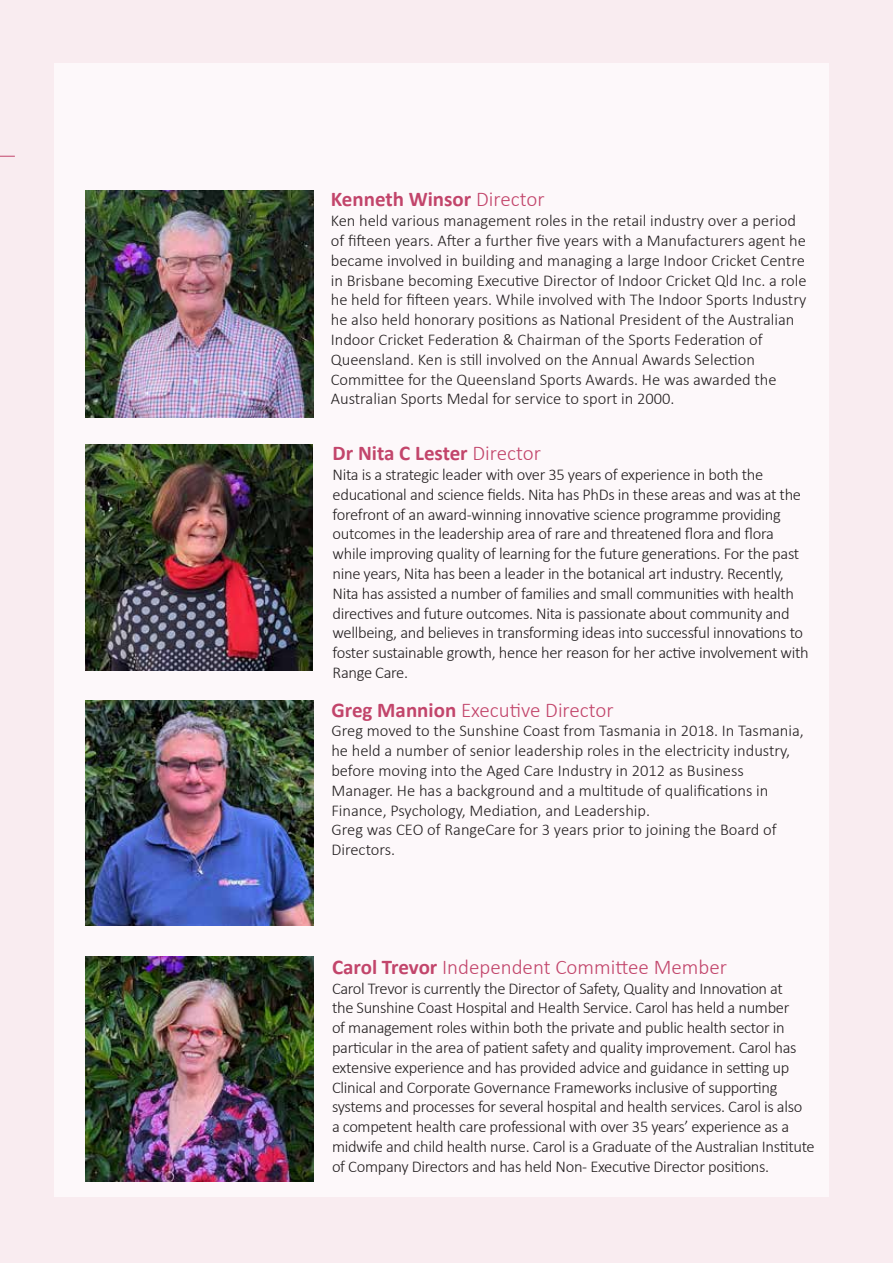
<style>
.page{position:relative;width:893px;height:1263px;background:#f9ecf0}
.page>*{position:absolute;margin:0;border:0;box-sizing:border-box;transform-origin:0 0}
.t1{font:300 21px "Calibri";color:#c2456b}
.t2{font:700 21px "Calibri";color:#c2456b}
.t3{font:300 16.5px/19.8px "Calibri";letter-spacing:-.02em;color:#231f20}
.t4{font:300 16.5px/19.8px "Calibri";color:#231f20}
.s1{font-weight:300}
.s2{font-weight:700}
</style>
<div class="page">
<div style="left:55px;top:64px;width:774px;height:1133px;background:#fdf8fa"></div>
<img style="left:85px;top:191px;width:229px;height:227px">
<img style="left:85px;top:701px;width:229px;height:224px">
<img style="left:85px;top:956px;width:229px;height:225px">
<img style="left:85px;top:444px;width:228px;height:226px">
<svg style="left:0;top:156px;width:15px;height:1px"></svg>
<p class="t2" style="left:331px;top:185px;width:215px">Kenneth Winsor <span class="s1">Director</span></p>
<p class="t4" style="left:331px;top:211px;width:477px">Ken held various management roles in the retail industry over a period of fifteen years. After a further five years with a Manufacturers agent he became involved in building and managing a large Indoor Cricket Centre in Brisbane becoming Executive Director of Indoor Cricket Qld Inc. a role he held for fifteen years. While involved with The Indoor Sports Industry he also held honorary positions as National President of the Australian Indoor Cricket Federation &amp; Chairman of the Sports Federation of Queensland. Ken is still involved on the Annual Awards Selection Committee for the Queensland Sports Awards. He was awarded the Australian Sports Medal for service to sport in 2000.</p>
<p class="t2" style="left:333px;top:438px;width:210px">Dr Nita C Lester <span class="s1">Director</span></p>
<p class="t3" style="left:333px;top:464px;width:478px">Nita is a strategic leader with over 35 years of experience in both the educational and science fields. Nita has PhDs in these areas and was at the forefront of an award-winning innovative science programme providing outcomes in the leadership area of rare and threatened flora and flora while improving quality of learning for the future generations. For the past nine years, Nita has been a leader in the botanical art industry. Recently, Nita has assisted a number of families and small communities with health directives and future outcomes. Nita is passionate about community and wellbeing, and believes in transforming ideas into successful innovations to foster sustainable growth, hence her reason for her active involvement with Range Care.</p>
<p class="t1" style="left:331px;top:697px;width:284px"><span class="s2">Greg Mannion</span> Executive Director</p>
<p class="t4" style="left:331px;top:721px;width:474px">Greg moved to the Sunshine Coast from Tasmania in 2018. In Tasmania, he held a number of senior leadership roles in the electricity industry, before moving into the Aged Care Industry in 2012 as Business Manager. He has a background and a multitude of qualifications in Finance, Psychology, Mediation, and Leadership.<br>Greg was CEO of RangeCare for 3 years prior to joining the Board of Directors.</p>
<p class="t1" style="left:332px;top:954px;width:396px"><span class="s2">Carol Trevor</span> Independent Committee Member</p>
<p class="t3" style="left:332px;top:978px;width:484px">Carol Trevor is currently the Director of Safety, Quality and Innovation at<br>the Sunshine Coast Hospital and Health Service. Carol has held a number<br>of management roles within both the private and public health sector in particular in the area of patient safety and quality improvement. Carol has extensive experience and has provided advice and guidance in setting up Clinical and Corporate Governance Frameworks inclusive of supporting systems and processes for several hospital and health services. Carol is also<br>a competent health care professional with over 35 years’ experience as a midwife and child health nurse. Carol is a Graduate of the Australian Institute of Company Directors and has held Non- Executive Director positions.</p>
</div>
